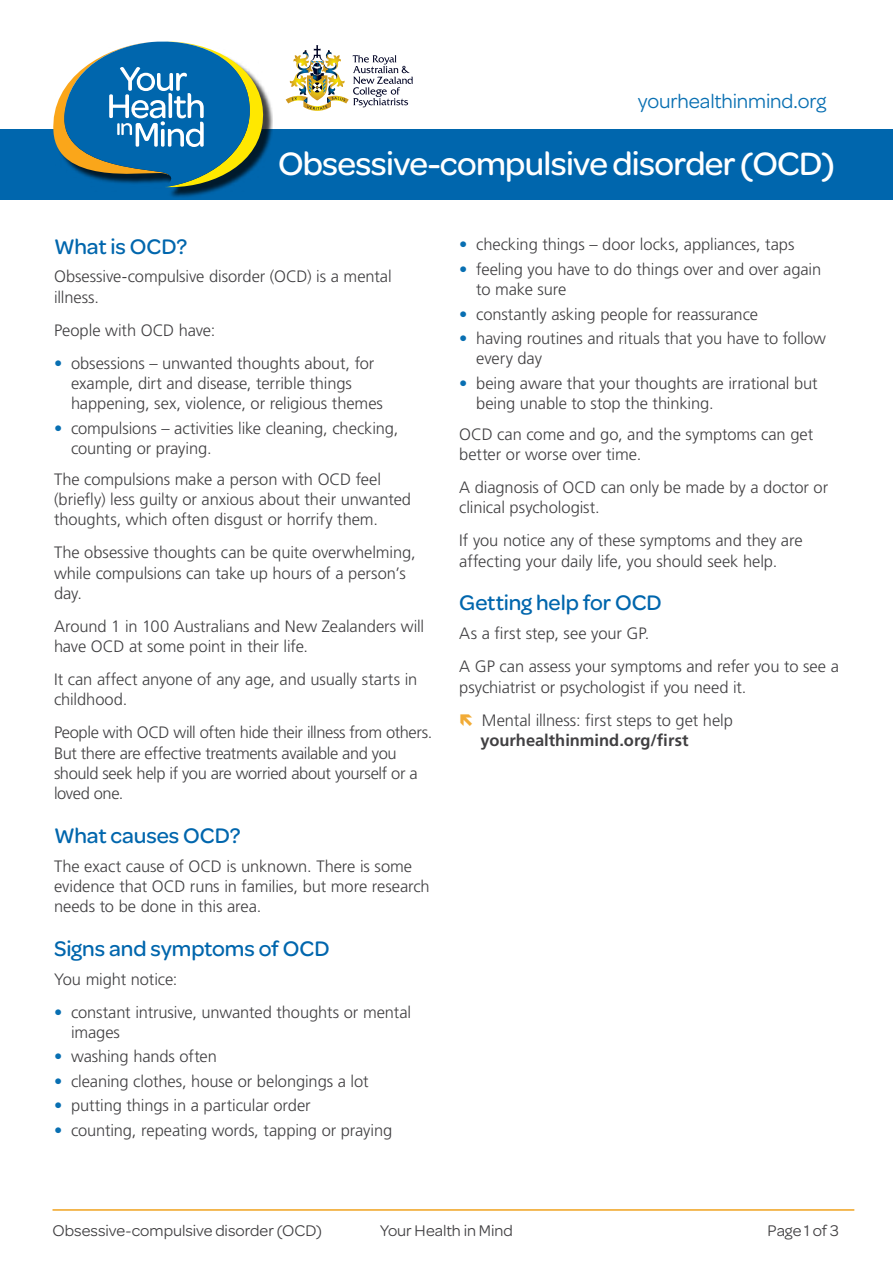
<style>
.page{position:relative;width:893px;height:1263px;background:#fff}
.page>*{position:absolute;margin:0;border:0;box-sizing:border-box;transform-origin:0 0}
.Heading_1_FactSheetT{font:500 34.5px "Omnes";letter-spacing:-.02em;color:#fff}
.Heading_2{font:500 22.5px "Omnes";letter-spacing:-.005em;color:#0066ad}
.FS_running_head{font:21px "Omnes";letter-spacing:-.005em;color:#086fb2}
.BodyCopy{font:300 16.5px/20.2px "Frutiger LT Std";letter-spacing:-.005em;color:#414042}
.BodyCopy-2{font:300 16.5px/20.2px "Frutiger LT Std";letter-spacing:-.025em;color:#414042}
.Footer_text{font:16.5px "Omnes";color:#414042}
.s1{color:#086fb2}
.s2{font-weight:700}
</style>
<div class="page">
<svg style="left:286px;top:45px;width:127px;height:66px"></svg>
<div style="left:0;top:129px;width:893px;height:70px;background:#0066ad"></div>
<div style="left:56px;top:44px;width:217px;height:153px;background:#000;opacity:.75"></div>
<svg style="left:53px;top:41px;width:217px;height:148px"></svg>
<hr style="left:53px;top:1209px;width:801px;height:2px;background:#f0a31f">
<p class="FS_running_head" style="left:638px;top:87px;width:190px">yourhealthinmind.org</p>
<p class="Heading_1_FactSheetT" style="left:278px;top:139px;width:558px">Obsessive-compulsive disorder (OCD)</p>
<p class="Heading_2" style="left:54px;top:231px;width:135px">What is OCD?</p>
<p class="BodyCopy" style="left:54px;top:267px;width:339px">Obsessive-compulsive disorder (OCD) is a mental illness.</p>
<p class="BodyCopy" style="left:54px;top:320px;width:163px">People with OCD have:</p>
<p class="BodyCopy" style="left:71px;top:353px;width:313px;text-indent:-17px"><span class="s1">•</span> obsessions – unwanted thoughts about, for example, dirt and disease, terrible things happening, sex, violence, or religious themes</p>
<p class="BodyCopy" style="left:71px;top:418px;width:329px;text-indent:-17px"><span class="s1">•</span> compulsions – activities like cleaning, checking, counting or praying.</p>
<p class="BodyCopy" style="left:54px;top:469px;width:359px">The compulsions make a person with OCD feel (briefly) less guilty or anxious about their unwanted thoughts, which often disgust or horrify them.</p>
<p class="BodyCopy" style="left:54px;top:543px;width:363px">The obsessive thoughts can be quite overwhelming, while compulsions can take up hours of a person’s day.</p>
<p class="BodyCopy" style="left:54px;top:616px;width:372px">Around 1 in 100 Australians and New Zealanders will have OCD at some point in their life.</p>
<p class="BodyCopy" style="left:54px;top:669px;width:365px">It can affect anyone of any age, and usually starts in childhood.</p>
<p class="BodyCopy-2" style="left:54px;top:723px;width:380px">People with OCD will often hide their illness from others.<br>But there are effective treatments available and you should seek help if you are worried about yourself or a loved one.</p>
<p class="Heading_2" style="left:54px;top:820px;width:188px">What causes OCD?</p>
<p class="BodyCopy" style="left:54px;top:856px;width:377px">The exact cause of OCD is unknown. There is some evidence that OCD runs in families, but more research needs to be done in this area.</p>
<p class="Heading_2" style="left:54px;top:933px;width:277px">Signs and symptoms of OCD</p>
<p class="BodyCopy" style="left:54px;top:969px;width:125px">You might notice:</p>
<p class="BodyCopy" style="left:71px;top:1002px;width:342px;text-indent:-17px"><span class="s1">•</span> constant intrusive, unwanted thoughts or mental images</p>
<p class="BodyCopy" style="left:54px;top:1047px;width:164px"><span class="s1">•</span> washing hands often</p>
<p class="BodyCopy" style="left:54px;top:1071px;width:316px"><span class="s1">•</span> cleaning clothes, house or belongings a lot</p>
<p class="BodyCopy" style="left:54px;top:1096px;width:258px"><span class="s1">•</span> putting things in a particular order</p>
<p class="BodyCopy" style="left:54px;top:1120px;width:340px"><span class="s1">•</span> counting, repeating words, tapping or praying</p>
<p class="BodyCopy" style="left:459px;top:235px;width:337px"><span class="s1">•</span> checking things – door locks, appliances, taps</p>
<p class="BodyCopy" style="left:476px;top:259px;width:346px;text-indent:-17px"><span class="s1">•</span> feeling you have to do things over and over again to make sure</p>
<p class="BodyCopy" style="left:459px;top:304px;width:300px"><span class="s1">•</span> constantly asking people for reassurance</p>
<p class="BodyCopy" style="left:476px;top:328px;width:351px;text-indent:-17px"><span class="s1">•</span> having routines and rituals that you have to follow every day</p>
<p class="BodyCopy" style="left:476px;top:373px;width:343px;text-indent:-17px"><span class="s1">•</span> being aware that your thoughts are irrational but being unable to stop the thinking.</p>
<p class="BodyCopy" style="left:459px;top:424px;width:355px">OCD can come and go, and the symptoms can get better or worse over time.</p>
<p class="BodyCopy" style="left:459px;top:478px;width:370px">A diagnosis of OCD can only be made by a doctor or clinical psychologist.</p>
<p class="BodyCopy" style="left:459px;top:531px;width:345px">If you notice any of these symptoms and they are affecting your daily life, you should seek help.</p>
<p class="Heading_2" style="left:459px;top:587px;width:204px">Getting help for OCD</p>
<p class="BodyCopy" style="left:459px;top:624px;width:192px">As a first step, see your GP.</p>
<p class="BodyCopy" style="left:459px;top:657px;width:381px">A GP can assess your symptoms and refer you to see a psychiatrist or psychologist if you need it.</p>
<p class="BodyCopy" style="left:480px;top:710px;width:254px">Mental illness: first steps to get help <span class="s2">yourhealthinmind.org/first</span></p>
<p class="Footer_text" style="left:53px;top:1219px;width:271px">Obsessive-compulsive disorder (OCD)</p>
<p class="Footer_text" style="left:380px;top:1219px;width:134px">Your Health in Mind</p>
<p class="Footer_text" style="left:768px;top:1219px;width:73px">Page 1 of 3</p>
</div>
